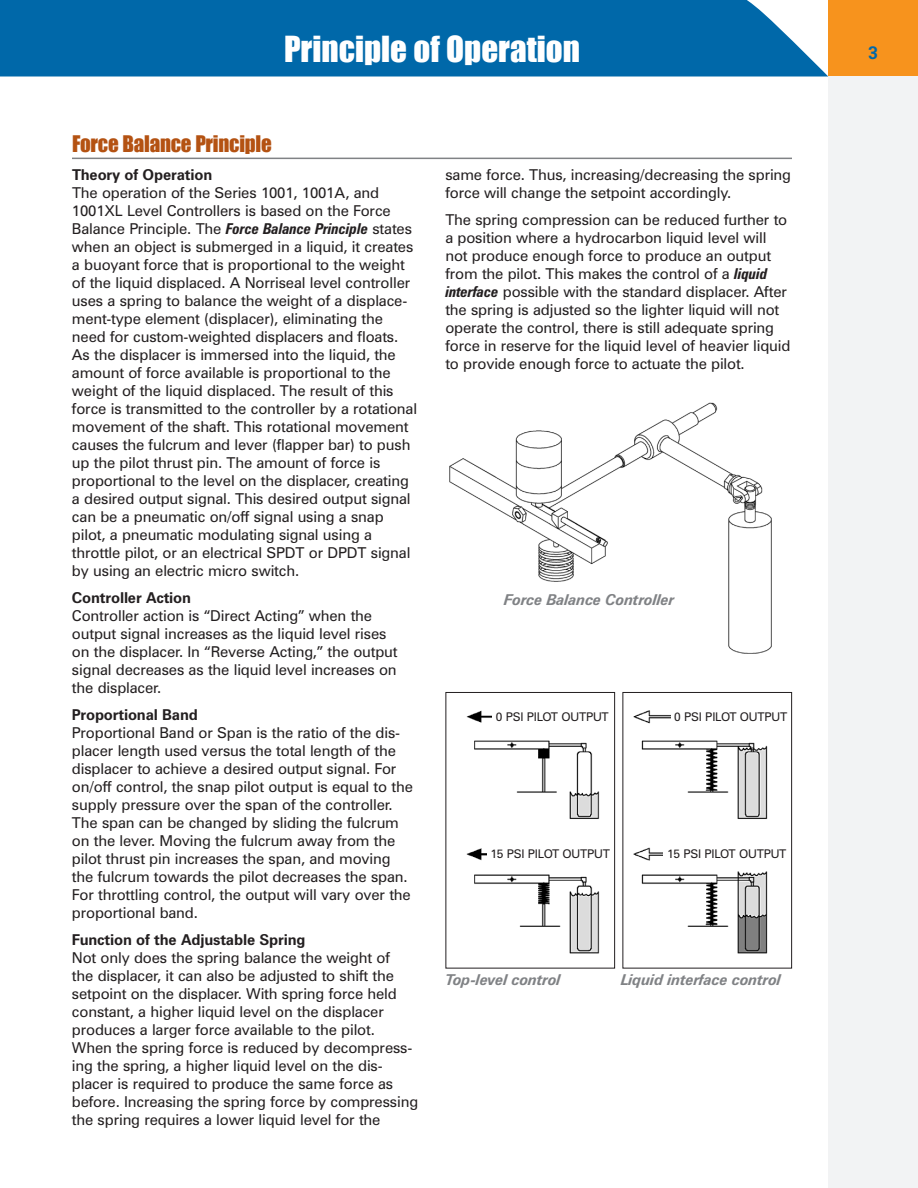
<style>
.page{position:relative;width:918px;height:1188px;background:#fff}
.page>*{position:absolute;margin:0;border:0;box-sizing:border-box;transform-origin:0 0}
.t1{font:33px "Impact";color:#fff}
.t2{font:21px "Impact";letter-spacing:-.01em;color:#b45212}
.t3{font:700 18px "Zurich BT";color:#0068a9}
.t4{font:15px/18px "Zurich BT";letter-spacing:-.01em;color:#231f20}
.t5{font:700 15px "Zurich BT";letter-spacing:-.01em;color:#231f20}
.t6{font:italic 700 15px "Zurich BT";letter-spacing:-.015em;color:#808285}
.t7{font:12px "Zurich BT";letter-spacing:-.015em;color:#231f20}
.s1{font-weight:700;font-style:italic;font-stretch:condensed}
</style>
<div class="page">
<div style="left:828px;top:76px;width:90px;height:1112px;background:#f2f3f4"></div>
<div style="left:828px;top:0;width:90px;height:76px;background:#f7931d"></div>
<div style="left:0;top:0;width:828px;height:76px;background:#0068a9"></div>
<img style="left:466px;top:710px;width:134px;height:244px">
<img style="left:633px;top:710px;width:135px;height:244px">
<div style="left:446px;top:692px;width:169px;height:277px;border:1px solid #231f20"></div>
<div style="left:492px;top:709px;width:120px;height:18px;background:#fff"></div>
<div style="left:487px;top:846px;width:126px;height:18px;background:#fff"></div>
<div style="left:671px;top:709px;width:116px;height:18px;background:#fff"></div>
<div style="left:664px;top:846px;width:124px;height:18px;background:#fff"></div>
<div style="left:622px;top:692px;width:170px;height:277px;border:1px solid #231f20"></div>
<hr style="left:72px;top:158px;width:720px;height:1px;background:#808285">
<img style="left:449px;top:402px;width:323px;height:252px">
<div style="left:504px;top:594px;width:219px;height:37px;background:#fff"></div>
<h1 class="t1" style="left:284px;top:29px;width:297px">Principle of Operation</h1>
<p class="t3" style="left:868px;top:46px;width:11px">3</p>
<h2 class="t2" style="left:72px;top:130px;width:201px">Force Balance Principle</h2>
<p class="t5" style="left:72px;top:169px;width:142px">Theory of Operation</p>
<p class="t4" style="left:72px;top:185px;width:347px">The operation of the Series 1001, 1001A, and 1001XL Level Controllers is based on the Force Balance Principle. The <span class="s1">Force Balance Principle</span> states when an object is submerged in a liquid, it creates a buoyant force that is proportional to the weight of the liquid displaced. A Norriseal level controller uses a spring to balance the weight of a displace&shy;ment-type element (displacer), eliminating the need for custom-weighted displacers and floats.<br>As the displacer is immersed into the liquid, the amount of force available is proportional to the weight of the liquid displaced. The result of this force is transmitted to the controller by a rotational movement of the shaft. This rotational movement causes the fulcrum and lever (flapper bar) to push up the pilot thrust pin. The amount of force is proportional to the level on the displacer, creating a desired output signal. This desired output signal can be a pneumatic on/off signal using a snap pilot, a pneumatic modulating signal using a throttle pilot, or an electrical SPDT or DPDT signal by using an electric micro switch.</p>
<p class="t5" style="left:72px;top:592px;width:121px">Controller Action</p>
<p class="t4" style="left:72px;top:608px;width:327px">Controller action is “Direct Acting” when the output signal increases as the liquid level rises on the displacer. In “Reverse Acting,” the output signal decreases as the liquid level increases on the displacer.</p>
<p class="t5" style="left:72px;top:709px;width:127px">Proportional Band</p>
<p class="t4" style="left:72px;top:725px;width:343px">Proportional Band or Span is the ratio of the dis&shy;placer length used versus the total length of the displacer to achieve a desired output signal. For on/off control, the snap pilot output is equal to the supply pressure over the span of the controller.<br>The span can be changed by sliding the fulcrum on the lever. Moving the fulcrum away from the pilot thrust pin increases the span, and moving the fulcrum towards the pilot decreases the span.<br>For throttling control, the output will vary over the proportional band.</p>
<p class="t5" style="left:72px;top:934px;width:235px">Function of the Adjustable Spring</p>
<p class="t4" style="left:72px;top:950px;width:348px">Not only does the spring balance the weight of<br>the displacer, it can also be adjusted to shift the setpoint on the displacer. With spring force held constant, a higher liquid level on the displacer produces a larger force available to the pilot.<br>When the spring force is reduced by decompress&shy;ing the spring, a higher liquid level on the dis&shy;placer is required to produce the same force as before. Increasing the spring force by compressing the spring requires a lower liquid level for the</p>
<p class="t4" style="left:445px;top:167px;width:347px">same force. Thus, increasing/decreasing the spring force will change the setpoint accordingly.</p>
<p class="t4" style="left:445px;top:212px;width:347px">The spring compression can be reduced further to a position where a hydrocarbon liquid level will not produce enough force to produce an output from the pilot. This makes the control of a <span class="s1">liquid interface</span> possible with the standard displacer. After the spring is adjusted so the lighter liquid will not operate the control, there is still adequate spring force in reserve for the liquid level of heavier liquid to provide enough force to actuate the pilot.</p>
<p class="t6" style="left:504px;top:594px;width:172px">Force Balance Controller</p>
<p class="t7" style="left:496px;top:712px;width:115px">0 PSI PILOT OUTPUT</p>
<p class="t7" style="left:490px;top:850px;width:121px">15 PSI PILOT OUTPUT</p>
<p class="t7" style="left:674px;top:712px;width:115px">0 PSI PILOT OUTPUT</p>
<p class="t7" style="left:667px;top:850px;width:121px">15 PSI PILOT OUTPUT</p>
<p class="t6" style="left:446px;top:974px;width:117px">Top-level control</p>
<p class="t6" style="left:621px;top:974px;width:162px">Liquid interface control</p>
</div>
